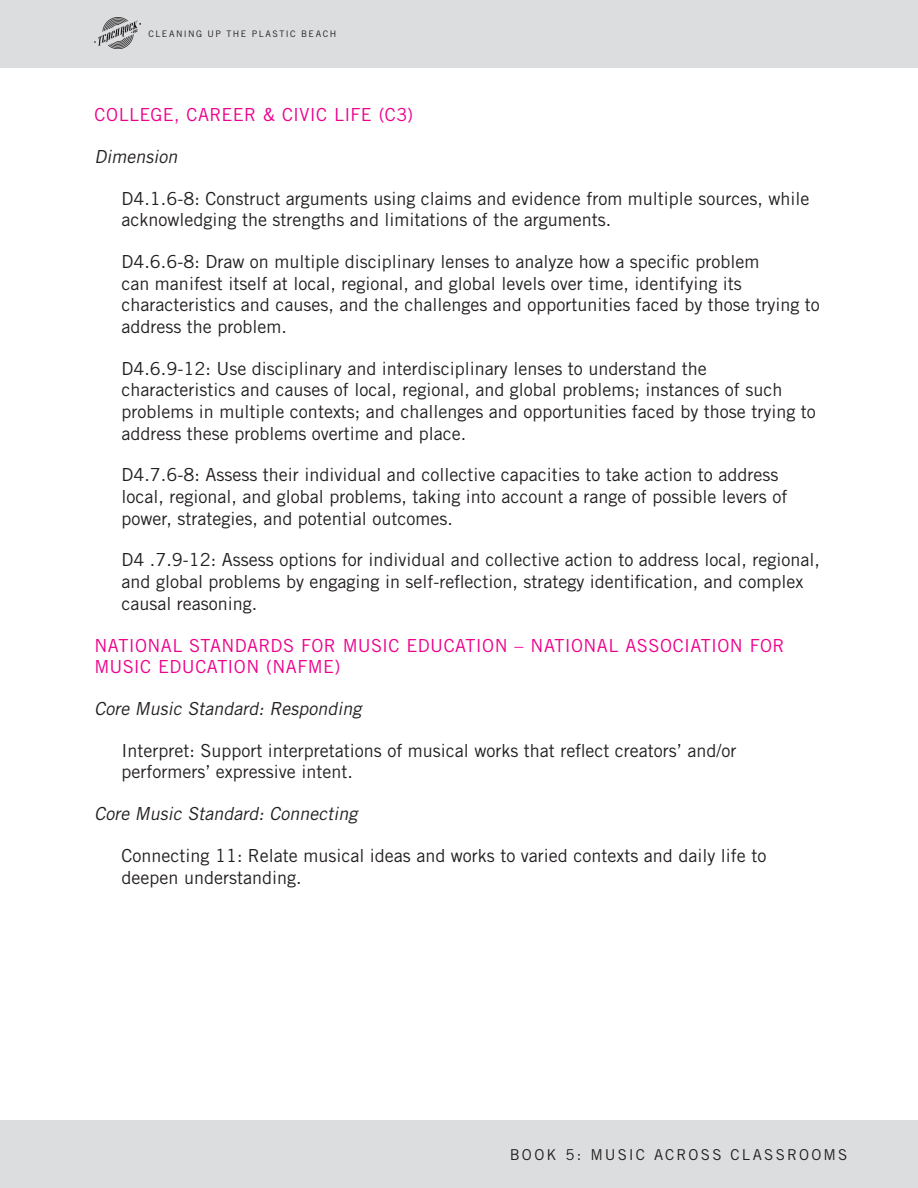
<style>
.page{position:relative;width:918px;height:1188px;background:#fff}
.page>*{position:absolute;margin:0;border:0;box-sizing:border-box;transform-origin:0 0}
.INDENTED_BODY_COPY{font:18px/21.6px "Trade Gothic LT Std";color:#231f20}
.PINK_SECTION_HEADER{font:18px/21.6px "Trade Gothic LT Std";letter-spacing:.02em;color:#ed028c}
.PINK_SECTION_HEADER-2{font:italic 18px "Trade Gothic LT Std";color:#231f20}
.t1{font:15px "Trade Gothic LT Std";letter-spacing:.14em;color:#231f20}
.t2{font:9px "Trade Gothic LT Std";letter-spacing:.16em;color:#231f20}
</style>
<div class="page">
<div style="left:0;top:0;width:918px;height:68px;background:#dcdddf"></div>
<img style="left:94px;top:18px;width:46px;height:30px">
<div style="left:0;top:1120px;width:918px;height:68px;background:#dcdddf"></div>
<p class="t2" style="left:148px;top:28px;width:189px">CLEANING UP THE PLASTIC BEACH</p>
<p class="PINK_SECTION_HEADER" style="left:94px;top:104px;width:320px">COLLEGE, CAREER &amp; CIVIC LIFE (C3)</p>
<p class="PINK_SECTION_HEADER-2" style="left:94px;top:146px;width:88px">Dimension</p>
<p class="INDENTED_BODY_COPY" style="left:122px;top:187px;width:689px">D4.1.6-8: Construct arguments using claims and evidence from multiple sources, while acknowledging the strengths and limitations of the arguments.</p>
<p class="INDENTED_BODY_COPY" style="left:122px;top:251px;width:700px">D4.6.6-8: Draw on multiple disciplinary lenses to analyze how a specific problem<br>can manifest itself at local, regional, and global levels over time, identifying its characteristics and causes, and the challenges and opportunities faced by those trying to address the problem.</p>
<p class="INDENTED_BODY_COPY" style="left:122px;top:357px;width:696px">D4.6.9-12: Use disciplinary and interdisciplinary lenses to understand the characteristics and causes of local, regional, and global problems; instances of such problems in multiple contexts; and challenges and opportunities faced by those trying to address these problems overtime and place.</p>
<p class="INDENTED_BODY_COPY" style="left:122px;top:464px;width:667px">D4.7.6-8: Assess their individual and collective capacities to take action to address local, regional, and global problems, taking into account a range of possible levers of power, strategies, and potential outcomes.</p>
<p class="INDENTED_BODY_COPY" style="left:122px;top:549px;width:700px">D4 .7.9-12: Assess options for individual and collective action to address local, regional, and global problems by engaging in self-reflection, strategy identification, and complex causal reasoning.</p>
<p class="PINK_SECTION_HEADER" style="left:94px;top:634px;width:692px">NATIONAL STANDARDS FOR MUSIC EDUCATION – NATIONAL ASSOCIATION FOR<br>MUSIC EDUCATION (NAFME)</p>
<p class="PINK_SECTION_HEADER-2" style="left:94px;top:698px;width:272px">Core Music Standard: Responding</p>
<p class="INDENTED_BODY_COPY" style="left:122px;top:739px;width:616px">Interpret: Support interpretations of musical works that reflect creators’ and/or performers’ expressive intent.</p>
<p class="PINK_SECTION_HEADER-2" style="left:94px;top:803px;width:268px">Core Music Standard: Connecting</p>
<p class="INDENTED_BODY_COPY" style="left:122px;top:845px;width:646px">Connecting 11: Relate musical ideas and works to varied contexts and daily life to deepen understanding.</p>
<p class="t1" style="left:510px;top:1145px;width:339px">BOOK 5: MUSIC ACROSS CLASSROOMS</p>
</div>
